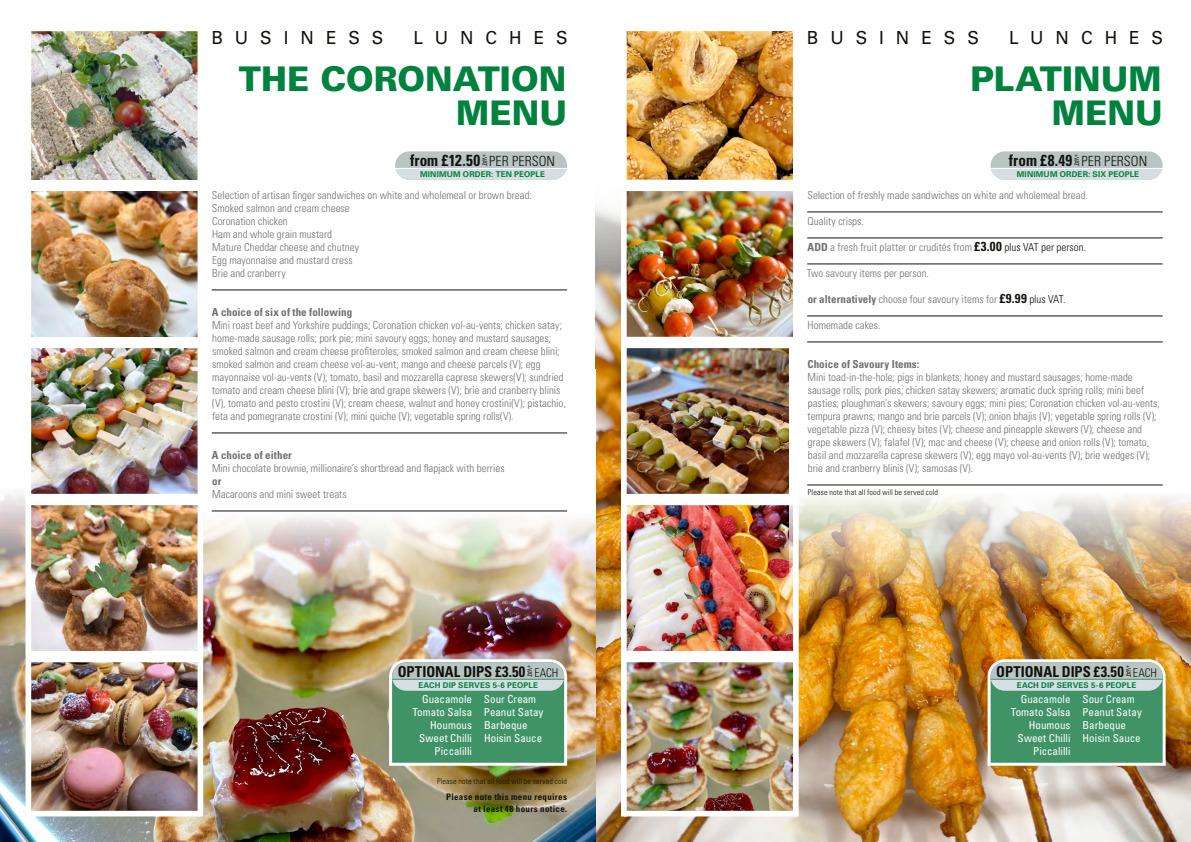
<style>
.page{position:relative;width:1191px;height:842px;background:#fff}
.page>*{position:absolute;margin:0;border:0;box-sizing:border-box;transform-origin:0 0}
.t1{font:900 34px/34px "Univers LT Std";color:#00823f;text-align:right}
.t2{font:18px "Univers LT Std";letter-spacing:.69em;color:#12120d;scale:.96 1}
.t3{font:700 condensed 16px "Univers LT Std";letter-spacing:.01em;color:#12120d;scale:.95 1}
.t4{font:700 condensed 15px "Univers LT Std";letter-spacing:.005em;color:#12120d}
.t5{font:300 condensed 14px "Univers LT Std";letter-spacing:.005em;color:#12120d}
.t6{font:300 condensed 12px "Univers LT Std";letter-spacing:-.005em;color:#12120d}
.t7{font:300 condensed 11px/13px "Univers LT Std";color:#6f7070}
.t8{font:condensed 11px/13px "Univers LT Std";letter-spacing:.005em;color:#fff;text-align:right}
.t9{font:700 condensed 11px "Univers LT Std";letter-spacing:.005em;color:#6f7070}
.t10{font:700 condensed 9px/12px "Univers LT Std";letter-spacing:.035em;color:#12120d;text-align:right}
.t11{font:700 8px "Univers LT Std";letter-spacing:.02em;color:#00823f}
.t12{font:300 condensed 8px "Univers LT Std";letter-spacing:.02em;color:#12120d}
.t13{font:condensed 6.5px "Univers LT Std";letter-spacing:-.11em;color:#12120d}
.s1{font-weight:700}
.s2{font-weight:700;font-size:13px;color:#12120d}
.s3{color:#12120d}
</style>
<div class="page">
<img style="left:595px;top:341px;width:596px;height:501px">
<img style="left:0;top:628px;width:595px;height:214px">
<img style="left:203px;top:432px;width:392px;height:196px">
<div style="left:796px;top:0;width:395px;height:353px;background:#fff"></div>
<svg style="left:595px;top:207px;width:26px;height:134px;background:#c9bdab"></svg>
<svg style="left:0;top:493px;width:26px;height:150px;background:#c9b9a6"></svg>
<img style="left:626px;top:348px;width:167px;height:303px">
<img style="left:626px;top:662px;width:167px;height:149px">
<img style="left:626px;top:191px;width:167px;height:146px">
<img style="left:626px;top:31px;width:167px;height:149px">
<div style="left:624px;top:337px;width:172px;height:11px;background:#fff"></div>
<div style="left:624px;top:494px;width:172px;height:11px;background:#fff"></div>
<div style="left:624px;top:651px;width:172px;height:11px;background:#fff"></div>
<div style="left:624px;top:811px;width:172px;height:5px;background:#fff"></div>
<div style="left:621px;top:26px;width:5px;height:790px;background:#fff"></div>
<div style="left:793px;top:26px;width:5px;height:790px;background:#fff"></div>
<img style="left:31px;top:662px;width:166px;height:149px">
<img style="left:31px;top:191px;width:166px;height:146px">
<img style="left:31px;top:505px;width:166px;height:146px">
<img style="left:31px;top:348px;width:166px;height:146px">
<img style="left:31px;top:31px;width:166px;height:149px">
<div style="left:28px;top:651px;width:172px;height:11px;background:#fff"></div>
<div style="left:28px;top:811px;width:172px;height:5px;background:#fff"></div>
<div style="left:26px;top:26px;width:5px;height:790px;background:#fff"></div>
<div style="left:197px;top:26px;width:6px;height:790px;background:#fff"></div>
<img style="left:789px;top:348px;width:402px;height:259px">
<hr style="left:212px;top:290px;width:355px;height:1px;background:#12120d">
<hr style="left:212px;top:433px;width:355px;height:1px;background:#12120d">
<hr style="left:212px;top:511px;width:355px;height:1px;background:#12120d">
<hr style="left:807px;top:212px;width:355px;height:1px;background:#12120d">
<hr style="left:807px;top:238px;width:355px;height:1px;background:#12120d">
<hr style="left:807px;top:264px;width:355px;height:1px;background:#12120d">
<hr style="left:807px;top:316px;width:355px;height:1px;background:#12120d">
<hr style="left:807px;top:342px;width:355px;height:1px;background:#12120d">
<hr style="left:807px;top:485px;width:355px;height:1px;background:#12120d">
<div style="left:395px;top:151px;width:172px;height:29px;background:#b9c5c3;border-radius:14px"></div>
<div style="left:395px;top:169px;width:172px;height:11px;background:#d6dee1"></div>
<hr style="left:395px;top:168px;width:172px;height:1px;background:#fff">
<svg style="left:387px;top:658px;width:181px;height:109px;background:#72aa8c"></svg>
<hr style="left:392px;top:679px;width:172px;height:1px;background:#3f9367">
<div style="left:990px;top:151px;width:172px;height:29px;background:#b9c5c3;border-radius:14px"></div>
<div style="left:990px;top:169px;width:172px;height:11px;background:#d6dee1"></div>
<hr style="left:990px;top:168px;width:172px;height:1px;background:#fff">
<svg style="left:986px;top:658px;width:181px;height:109px;background:#72a888"></svg>
<hr style="left:990px;top:679px;width:172px;height:1px;background:#3f9367">
<h2 class="t2" style="left:211px;top:27px;width:181px">BUSINESS</h2>
<h2 class="t2" style="left:413px;top:27px;width:162px">LUNCHES</h2>
<h1 class="t1" style="left:239px;top:62px;width:330px">THE CORONATION<br>MENU</h1>
<h3 class="t3" style="left:410px;top:150px;width:75px">from £12.50</h3>
<p class="t13" style="left:489px;top:154px;width:14px;rotate:90deg">+ VAT</p>
<p class="t5" style="left:489px;top:153px;width:67px">PER PERSON</p>
<p class="t11" style="left:420px;top:169px;width:126px">MINIMUM ORDER: TEN PEOPLE</p>
<p class="t7" style="left:212px;top:189px;width:321px">Selection of artisan finger sandwiches on white and wholemeal or brown bread:<br>Smoked salmon and cream cheese<br>Coronation chicken<br>Ham and whole grain mustard<br>Mature Cheddar cheese and chutney<br>Egg mayonnaise and mustard cress<br>Brie and cranberry</p>
<p class="t9" style="left:212px;top:305px;width:142px">A choice of six of the following</p>
<p class="t7" style="left:212px;top:319px;width:355px">Mini roast beef and Yorkshire puddings; Coronation chicken vol-au-vents; chicken satay; home-made sausage rolls; pork pie; mini savoury eggs; honey and mustard sausages; smoked salmon and cream cheese profiteroles; smoked salmon and cream cheese blini; smoked salmon and cream cheese vol-au-vent; mango and cheese parcels (V); egg mayonnaise vol-au-vents (V); tomato, basil and mozzarella caprese skewers(V); sundried tomato and cream cheese blini (V); brie and grape skewers (V); brie and cranberry blinis (V), tomato and pesto crostini (V); cream cheese, walnut and honey crostini(V); pistachio, feta and pomegranate crostini (V); mini quiche (V); vegetable spring rolls(V).</p>
<p class="t9" style="left:212px;top:448px;width:82px">A choice of either</p>
<p class="t7" style="left:212px;top:462px;width:294px">Mini chocolate brownie, millionaire’s shortbread and flapjack with berries</p>
<p class="t9" style="left:212px;top:474px;width:11px">or</p>
<p class="t7" style="left:212px;top:488px;width:136px">Macaroons and mini sweet treats</p>
<h3 class="t4" style="left:398px;top:662px;width:129px">OPTIONAL DIPS £3.50</h3>
<p class="t13" style="left:534px;top:664px;width:14px;rotate:90deg">+ VAT</p>
<p class="t6" style="left:534px;top:665px;width:26px">EACH</p>
<p class="t11" style="left:418px;top:680px;width:121px">EACH DIP SERVES 5-6 PEOPLE</p>
<p class="t8" style="left:412px;top:693px;width:61px">Guacamole<br>Tomato Salsa<br>Houmous<br>Sweet Chilli<br>Piccalilli</p>
<p class="t8" style="left:484px;top:693px;width:61px;text-align:left">Sour Cream<br>Peanut Satay<br>Barbeque<br>Hoisin Sauce</p>
<p class="t12" style="left:437px;top:776px;width:132px">Please note that all food will be served cold</p>
<p class="t10" style="left:446px;top:790px;width:123px">Please note this menu requires at least 48 hours notice.</p>
<h2 class="t2" style="left:807px;top:27px;width:181px">BUSINESS</h2>
<h2 class="t2" style="left:1009px;top:27px;width:162px">LUNCHES</h2>
<h1 class="t1" style="left:970px;top:62px;width:194px">PLATINUM<br>MENU</h1>
<h3 class="t3" style="left:1008px;top:150px;width:68px">from £8.49</h3>
<p class="t13" style="left:1081px;top:154px;width:14px;rotate:90deg">+ VAT</p>
<p class="t5" style="left:1081px;top:153px;width:67px">PER PERSON</p>
<p class="t11" style="left:1017px;top:169px;width:124px">MINIMUM ORDER: SIX PEOPLE</p>
<p class="t7" style="left:807px;top:189px;width:282px">Selection of freshly made sandwiches on white and wholemeal bread.</p>
<p class="t7" style="left:807px;top:215px;width:58px">Quality crisps.</p>
<p class="t7" style="left:807px;top:241px;width:280px"><span class="s1">ADD</span> a fresh fruit platter or crudités from <span class="s2">£3.00</span> <span class="s3">plus VAT per person.</span></p>
<p class="t7" style="left:806px;top:267px;width:124px">Two savoury items per person.</p>
<p class="t7" style="left:807px;top:293px;width:259px"><span class="s1">or alternatively</span> choose four savoury items for <span class="s2">£9.99</span> <span class="s3">plus VAT.</span></p>
<p class="t7" style="left:807px;top:319px;width:74px">Homemade cakes.</p>
<p class="t9" style="left:807px;top:357px;width:113px">Choice of Savoury Items:</p>
<p class="t7" style="left:807px;top:371px;width:354px">Mini toad-in-the-hole; pigs in blankets; honey and mustard sausages; home-made sausage rolls; pork pies; chicken satay skewers; aromatic duck spring rolls; mini beef pasties; ploughman’s skewers; savoury eggs; mini pies; Coronation chicken vol-au-vents; tempura prawns; mango and brie parcels (V); onion bhajis (V); vegetable spring rolls (V); vegetable pizza (V); cheesy bites (V); cheese and pineapple skewers (V); cheese and grape skewers (V); falafel (V); mac and cheese (V); cheese and onion rolls (V); tomato, basil and mozzarella caprese skewers (V); egg mayo vol-au-vents (V); brie wedges (V); brie and cranberry blinis (V); samosas (V).</p>
<p class="t12" style="left:808px;top:487px;width:132px">Please note that all food will be served cold</p>
<h3 class="t4" style="left:996px;top:662px;width:129px">OPTIONAL DIPS £3.50</h3>
<p class="t13" style="left:1132px;top:664px;width:14px;rotate:90deg">+ VAT</p>
<p class="t6" style="left:1133px;top:665px;width:26px">EACH</p>
<p class="t11" style="left:1016px;top:680px;width:121px">EACH DIP SERVES 5-6 PEOPLE</p>
<p class="t8" style="left:1010px;top:693px;width:61px">Guacamole<br>Tomato Salsa<br>Houmous<br>Sweet Chilli<br>Piccalilli</p>
<p class="t8" style="left:1082px;top:693px;width:61px;text-align:left">Sour Cream<br>Peanut Satay<br>Barbeque<br>Hoisin Sauce</p>
</div>
